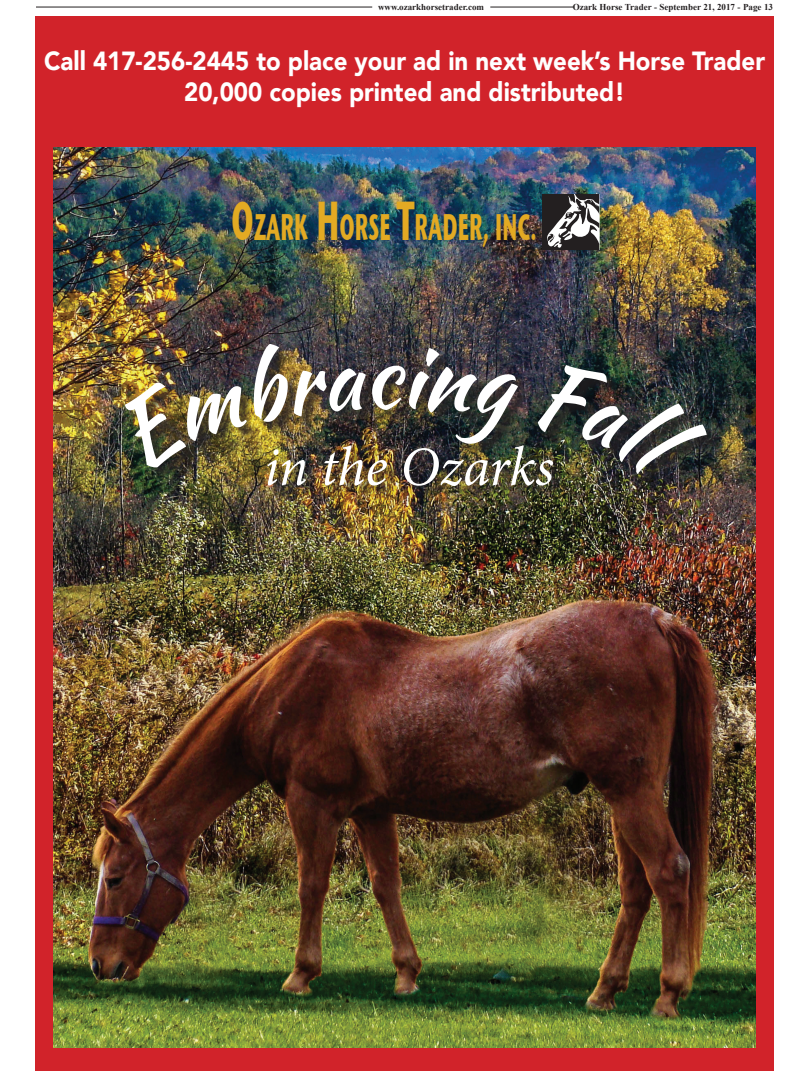
<style>
.page{position:relative;width:810px;height:1071px;background:#fff}
.page>*{position:absolute;margin:0;border:0;box-sizing:border-box;transform-origin:0 0}
.t1{font:italic 55.5px "Minion Pro";letter-spacing:-.005em;color:#fff}
.t2{font:36.8px "Stone Sans ITCTT Bold";color:#e3aa23;scale:.53 1}
.t3{font:900 26.2px/31.5px "Avenir";color:#fff;text-align:center;scale:.91 1}
.t4{font:700 9px "Times New Roman";color:#231f20}
.s1{font-size:54.6px}
</style>
<div class="page">
<hr style="left:36px;top:7px;width:336px;height:1px;background:#231f20">
<hr style="left:490px;top:7px;width:83px;height:1px;background:#231f20">
<div style="left:35px;top:110px;width:739px;height:961px;background:#d1232a"></div>
<img style="left:53px;top:148px;width:702px;height:900px">
<div style="left:127px;top:346px;width:593px;height:141px;background:#231f20;opacity:.75"></div>
<div style="left:270px;top:448px;width:297px;height:52px;background:#231f20;opacity:.75"></div>
<svg style="left:543px;top:194px;width:56px;height:55px;background:#6b6969"></svg>
<div style="left:35px;top:16px;width:739px;height:113px;background:#d1232a"></div>
<img style="left:112px;top:342px;width:408px;height:129px">
<img style="left:536px;top:360px;width:174px;height:132px">
<p class="t4" style="left:378px;top:0;width:108px">www.ozarkhorsetrader.com</p>
<p class="t4" style="left:573px;top:0;width:202px">Ozark Horse Trader - September 21, 2017 - Page 13</p>
<p class="t3" style="left:44px;top:44px;width:794px">Call 417-256-2445 to place your ad in next week’s Horse Trader<br>20,000 copies printed and distributed!</p>
<h2 class="t2" style="left:231px;top:203px;width:578px"><span class="s1">O</span>ZARK <span class="s1">H</span>ORSE <span class="s1">T</span>RADER, INC.</h2>
<h1 class="t1" style="left:264px;top:429px;width:291px">in the Ozarks</h1>
</div>
